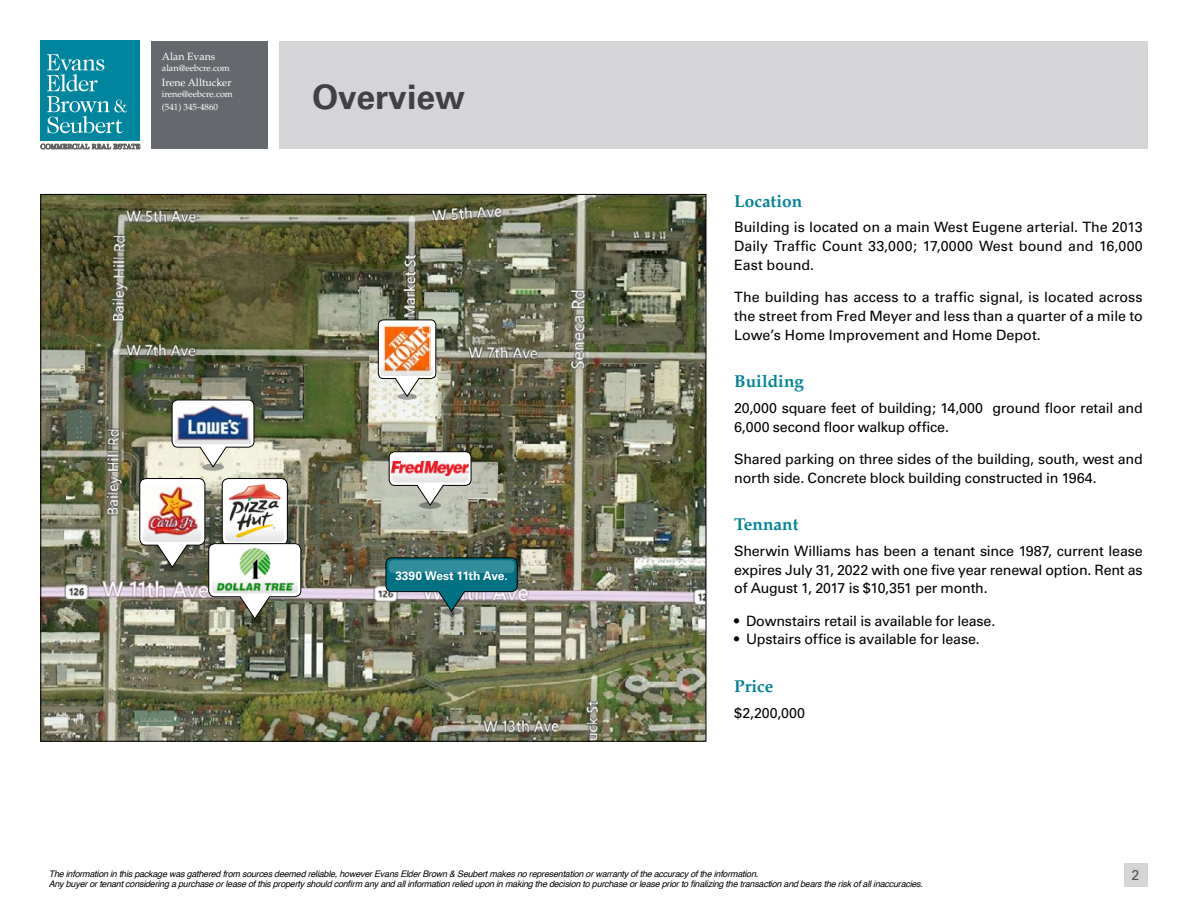
<style>
.page{position:relative;width:1188px;height:918px;background:#fff}
.page>*{position:absolute;margin:0;border:0;box-sizing:border-box;transform-origin:0 0}
.t1{font:700 33.75px "Univers";color:#414042}
.t2{font:700 17.25px "Palatino";color:#008496}
.t3{font:14.25px/18.8px "Univers";letter-spacing:-.01em;color:#000;text-align:justify}
.t4{font:14.25px "Univers";color:#54504a}
.t5{font:700 12px "Univers";letter-spacing:-.005em;color:#fff}
.t6{font:10.5px "Palatino";color:#fff}
.t7{font:italic 9px "Helvetica";letter-spacing:-.025em;color:#000}
.t8{font:9px/13.5px "Palatino";color:#fff}
</style>
<div class="page">
<div style="left:151px;top:41px;width:117px;height:108px;background:#65696e"></div>
<div style="left:279px;top:41px;width:869px;height:108px;background:#d5d5d7"></div>
<div style="left:1124px;top:864px;width:24px;height:23px;background:#d5d5d7"></div>
<div style="left:40px;top:40px;width:100px;height:101px;background:#00859e"></div>
<svg style="left:47px;top:54px;width:80px;height:79px"></svg>
<svg style="left:40px;top:143px;width:100px;height:7px"></svg>
<img style="left:43px;top:196px;width:661px;height:543px">
<svg style="left:441px;top:608px;width:21px;height:7px"></svg>
<svg style="left:385px;top:557px;width:133px;height:55px;background:#41797e"></svg>
<div style="left:389px;top:560px;width:125px;height:13px;background:#328c9b;border-radius:4px"></div>
<svg style="left:202px;top:464px;width:22px;height:7px"></svg>
<svg style="left:172px;top:399px;width:82px;height:69px"></svg>
<svg style="left:175px;top:431px;width:76px;height:13px"></svg>
<svg style="left:397px;top:393px;width:20px;height:7px"></svg>
<svg style="left:378px;top:319px;width:58px;height:78px"></svg>
<svg style="left:381px;top:364px;width:52px;height:12px"></svg>
<div style="left:419px;top:502px;width:22px;height:7px;background:#7f837c;border-radius:50%"></div>
<svg style="left:389px;top:451px;width:83px;height:55px"></svg>
<svg style="left:392px;top:470px;width:76px;height:13px"></svg>
<svg style="left:243px;top:615px;width:24px;height:8px"></svg>
<img style="left:139px;top:478px;width:162px;height:142px">
<svg style="left:212px;top:579px;width:86px;height:14px"></svg>
<p class="t6" style="left:162px;top:50px;width:55px">Alan Evans</p>
<p class="t8" style="left:162px;top:61px;width:69px">alan@eebcre.com</p>
<p class="t6" style="left:162px;top:77px;width:71px">Irene Alltucker</p>
<p class="t8" style="left:162px;top:87px;width:73px">irene@eebcre.com (541) 345-4860</p>
<h1 class="t1" style="left:312px;top:77px;width:155px">Overview</h1>
<p class="t5" style="left:395px;top:568px;width:114px">3390 West 11th Ave.</p>
<p class="t2" style="left:734px;top:191px;width:70px">Location</p>
<p class="t3" style="left:734px;top:218px;width:410px">Building is located on a main West Eugene arterial. The 2013<br>Daily Traffic Count 33,000; 17,0000 West bound and 16,000<br>East bound.</p>
<p class="t3" style="left:734px;top:288px;width:410px">The building has access to a traffic signal, is located across the street from Fred Meyer and less than a quarter of a mile to Lowe’s Home Improvement and Home Depot.</p>
<p class="t2" style="left:734px;top:371px;width:71px">Building</p>
<p class="t3" style="left:734px;top:399px;width:410px">20,000 square feet of building; 14,000 ground floor retail and<br>6,000 second floor walkup office.</p>
<p class="t3" style="left:734px;top:450px;width:410px">Shared parking on three sides of the building, south, west and north side. Concrete block building constructed in 1964.</p>
<p class="t2" style="left:734px;top:514px;width:66px">Tennant</p>
<p class="t3" style="left:734px;top:541px;width:410px">Sherwin Williams has been a tenant since 1987, current lease expires July 31, 2022 with one five year renewal option. Rent as of August 1, 2017 is $10,351 per month.</p>
<p class="t3" style="left:734px;top:611px;width:263px">• Downstairs retail is available for lease.</p>
<p class="t3" style="left:734px;top:630px;width:247px">• Upstairs office is available for lease.</p>
<p class="t2" style="left:734px;top:676px;width:41px">Price</p>
<p class="t3" style="left:734px;top:703px;width:72px">$2,200,000</p>
<p class="t7" style="left:49px;top:867px;width:711px">The information in this package was gathered from sources deemed reliable, however Evans Elder Brown &amp; Seubert makes no representation or warranty of the accuracy of the information.</p>
<p class="t4" style="left:1132px;top:867px;width:9px">2</p>
<p class="t7" style="left:49px;top:877px;width:876px">Any buyer or tenant considering a purchase or lease of this property should confirm any and all information relied upon in making the decision to purchase or lease prior to finalizing the transaction and bears the risk of all inaccuracies.</p>
</div>
